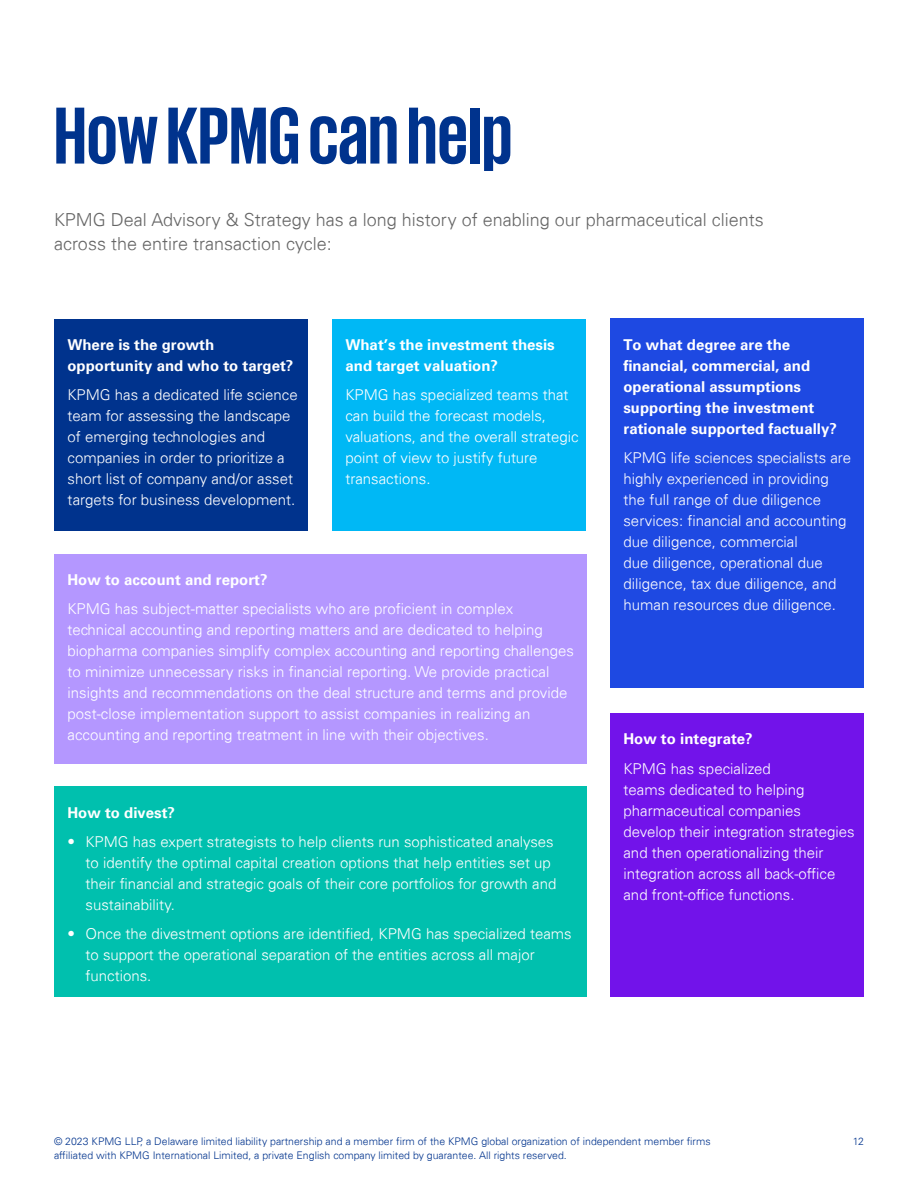
<style>
.page{position:relative;width:918px;height:1188px;background:#fff}
.page>*{position:absolute;margin:0;border:0;box-sizing:border-box;transform-origin:0 0}
.t1{font:700 82.5px "KPMG";color:#00338d}
.t2{font:300 18px/24px "Univers 45";color:#666}
.t3{font:300 15px/21px "Univers 45";color:#fff}
.t4{font:700 15px/21px "Univers";color:#fff}
.t5{font:300 10.5px "Univers 45";color:#00338d}
</style>
<div class="page">
<div style="left:54px;top:319px;width:254px;height:212px;background:#00338d"></div>
<div style="left:332px;top:319px;width:254px;height:212px;background:#00b8f5"></div>
<div style="left:610px;top:713px;width:254px;height:284px;background:#7213ea"></div>
<div style="left:54px;top:786px;width:532px;height:211px;background:#00c0ae"></div>
<div style="left:610px;top:319px;width:254px;height:369px;background:#1e49e2"></div>
<div style="left:54px;top:554px;width:532px;height:210px;background:#b497ff"></div>
<h1 class="t1" style="left:54px;top:94px;width:460px">How KPMG can help</h1>
<p class="t2" style="left:54px;top:207px;width:711px">KPMG Deal Advisory &amp; Strategy has a long history of enabling our pharmaceutical clients across the entire transaction cycle:</p>
<p class="t4" style="left:68px;top:335px;width:227px">Where is the growth opportunity and who to target?</p>
<p class="t3" style="left:68px;top:385px;width:232px">KPMG has a dedicated life science team for assessing the landscape of emerging technologies and companies in order to prioritize a short list of company and/or asset targets for business development.</p>
<p class="t4" style="left:345px;top:335px;width:211px">What’s the investment thesis and target valuation?</p>
<p class="t3" style="left:345px;top:385px;width:235px">KPMG has specialized teams that can build the forecast models, valuations, and the overall strategic point of view to justify future transactions.</p>
<p class="t4" style="left:68px;top:570px;width:202px">How to account and report?</p>
<p class="t3" style="left:68px;top:599px;width:508px">KPMG has subject-matter specialists who are proficient in complex technical accounting and reporting matters and are dedicated to helping biopharma companies simplify complex accounting and reporting challenges to minimize unnecessary risks in financial reporting. We provide practical insights and recommendations on the deal structure and terms and provide post-close implementation support to assist companies in realizing an accounting and reporting treatment in line with their objectives.</p>
<p class="t4" style="left:68px;top:803px;width:109px">How to divest?</p>
<p class="t3" style="left:86px;top:832px;width:472px;text-indent:-18px">• KPMG has expert strategists to help clients run sophisticated analyses to identify the optimal capital creation options that help entities set up their financial and strategic goals of their core portfolios for growth and sustainability.</p>
<p class="t3" style="left:86px;top:923px;width:488px;text-indent:-18px">• Once the divestment options are identified, KPMG has specialized teams to support the operational separation of the entities across all major functions.</p>
<p class="t4" style="left:623px;top:335px;width:215px">To what degree are the financial, commercial, and operational assumptions supporting the investment rationale supported factually?</p>
<p class="t3" style="left:623px;top:448px;width:229px">KPMG life sciences specialists are highly experienced in providing the full range of due diligence services: financial and accounting due diligence, commercial<br>due diligence, operational due diligence, tax due diligence, and human resources due diligence.</p>
<p class="t4" style="left:623px;top:729px;width:131px">How to integrate?</p>
<p class="t3" style="left:623px;top:758px;width:233px">KPMG has specialized<br>teams dedicated to helping pharmaceutical companies develop their integration strategies and then operationalizing their integration across all back-office and front-office functions.</p>
<p class="t5" style="left:54px;top:1135px;width:658px">© 2023 KPMG LLP, a Delaware limited liability partnership and a member firm of the KPMG global organization of independent member firms</p>
<p class="t5" style="left:853px;top:1135px;width:13px">12</p>
<p class="t5" style="left:54px;top:1149px;width:514px">affiliated with KPMG International Limited, a private English company limited by guarantee. All rights reserved.</p>
</div>
